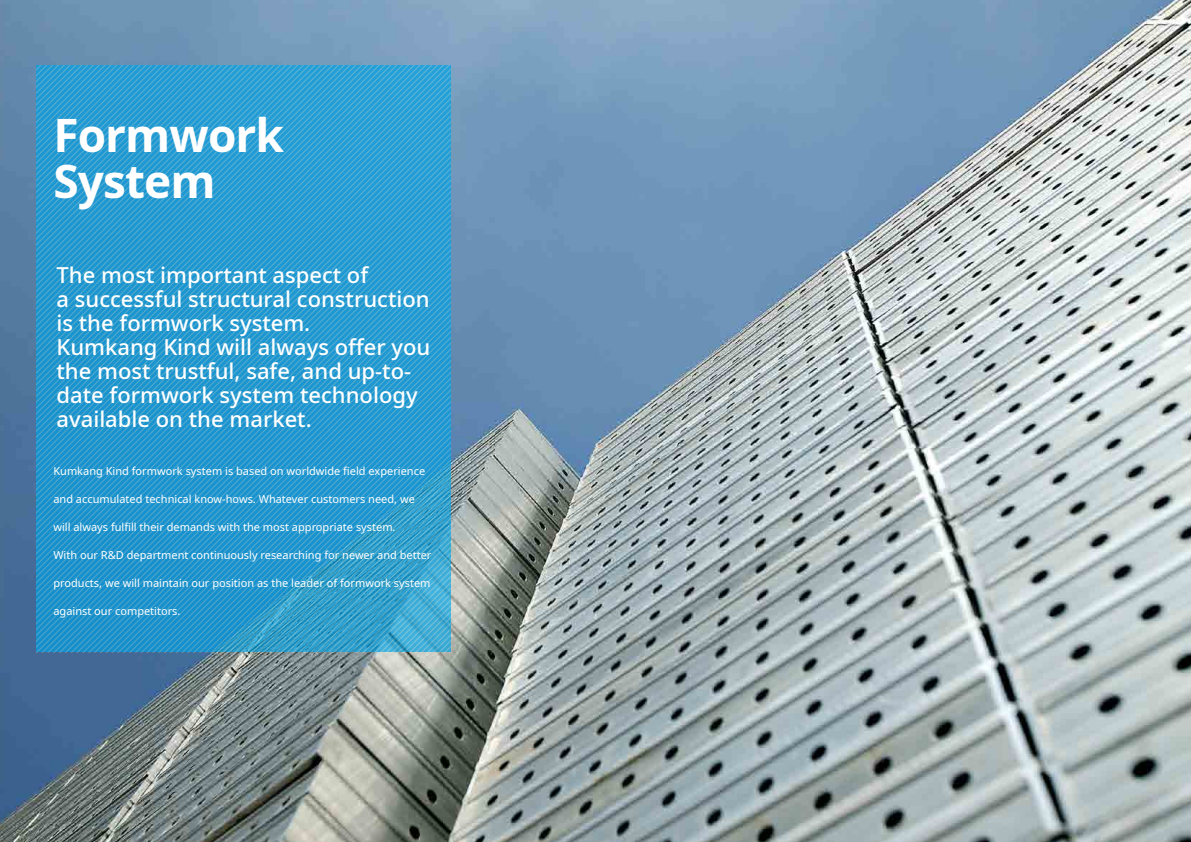
<style>
.page{position:relative;width:1191px;height:842px;background:#fff}
.page>*{position:absolute;margin:0;border:0;box-sizing:border-box;transform-origin:0 0}
.t1{font:700 46px/46px "Noto Sans";letter-spacing:-.02em;color:#fff}
.t2{font:500 22px/24px "Noto Sans";color:#fff}
.t3{font:11px "Noto Sans";color:#fff}
</style>
<div class="page">
<img style="left:0;top:0;width:1191px;height:842px">
<svg style="left:223px;top:229px;width:228px;height:423px;background:#2a9bd0"></svg>
<svg style="left:228px;top:235px;width:223px;height:417px;background:#299ad0"></svg>
<svg style="left:234px;top:240px;width:217px;height:412px;background:#299bd0"></svg>
<svg style="left:237px;top:243px;width:214px;height:409px;background:#2a9bd0"></svg>
<svg style="left:240px;top:246px;width:211px;height:406px;background:#2a9bcf"></svg>
<svg style="left:243px;top:249px;width:208px;height:403px;background:#2a9bd0"></svg>
<svg style="left:246px;top:252px;width:205px;height:400px;background:#2a9bcf"></svg>
<svg style="left:249px;top:255px;width:202px;height:397px;background:#2a9bcf"></svg>
<svg style="left:252px;top:258px;width:199px;height:394px;background:#2a9bcf"></svg>
<svg style="left:255px;top:261px;width:196px;height:391px;background:#2a9bcf"></svg>
<svg style="left:258px;top:264px;width:193px;height:388px;background:#2a9bcf"></svg>
<svg style="left:263px;top:270px;width:188px;height:382px;background:#2a9bcf"></svg>
<svg style="left:266px;top:273px;width:185px;height:379px;background:#2a9bcf"></svg>
<svg style="left:269px;top:275px;width:182px;height:377px;background:#2a9bcf"></svg>
<svg style="left:272px;top:278px;width:179px;height:374px;background:#2a9bcf"></svg>
<svg style="left:275px;top:281px;width:176px;height:371px;background:#2b9bcf"></svg>
<svg style="left:278px;top:284px;width:173px;height:368px;background:#2b9bcf"></svg>
<svg style="left:281px;top:287px;width:170px;height:365px;background:#2b9bcf"></svg>
<svg style="left:284px;top:290px;width:167px;height:362px;background:#2b9bcf"></svg>
<svg style="left:287px;top:293px;width:164px;height:359px;background:#2b9bcf"></svg>
<svg style="left:290px;top:296px;width:161px;height:356px;background:#2b9bcf"></svg>
<svg style="left:293px;top:299px;width:158px;height:353px"></svg>
<svg style="left:295px;top:302px;width:156px;height:350px;background:#2b9bcf"></svg>
<svg style="left:298px;top:305px;width:153px;height:347px"></svg>
<svg style="left:301px;top:307px;width:150px;height:345px"></svg>
<svg style="left:304px;top:310px;width:147px;height:342px"></svg>
<svg style="left:307px;top:313px;width:144px;height:339px"></svg>
<svg style="left:310px;top:316px;width:141px;height:336px"></svg>
<svg style="left:313px;top:319px;width:138px;height:333px"></svg>
<svg style="left:316px;top:322px;width:135px;height:330px"></svg>
<svg style="left:319px;top:325px;width:132px;height:327px"></svg>
<svg style="left:322px;top:328px;width:129px;height:324px"></svg>
<svg style="left:325px;top:331px;width:126px;height:321px"></svg>
<svg style="left:328px;top:334px;width:123px;height:318px;background:#319fcf"></svg>
<h1 class="t1" style="left:53px;top:113px;width:232px">Formwork<br>System</h1>
<h2 class="t2" style="left:56px;top:263px;width:375px">The most important aspect of<br>a successful structural construction is the formwork system.<br>Kumkang Kind will always offer you the most trustful, safe, and up-to&shy;date formwork system technology available on the market.</h2>
<p class="t3" style="left:53px;top:463px;width:373px">Kumkang Kind formwork system is based on worldwide field experience</p>
<p class="t3" style="left:53px;top:491px;width:363px">and accumulated technical know-hows. Whatever customers need, we</p>
<p class="t3" style="left:53px;top:519px;width:344px">will always fulfill their demands with the most appropriate system.</p>
<p class="t3" style="left:53px;top:547px;width:380px">With our R&amp;D department continuously researching for newer and better</p>
<p class="t3" style="left:53px;top:575px;width:379px">products, we will maintain our position as the leader of formwork system</p>
<p class="t3" style="left:53px;top:603px;width:129px">against our competitors.</p>
</div>
